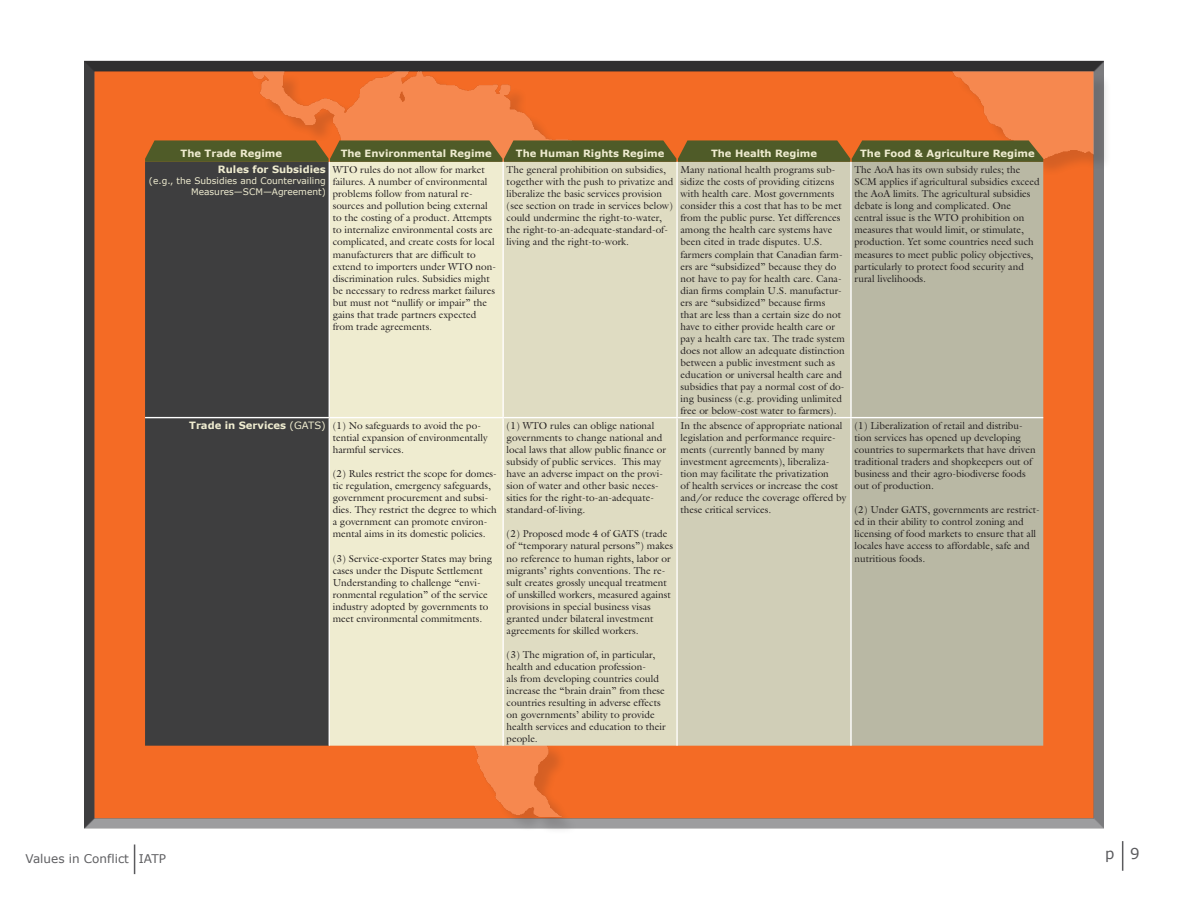
<style>
.page{position:relative;width:1188px;height:918px;background:#fff}
.page>*{position:absolute;margin:0;border:0;box-sizing:border-box;transform-origin:0 0}
.t1{font:15px "Verdana";color:#5a5a5d}
.t2{font:12px "Verdana";color:#5f5f62}
.t3{font:10.05px/12px "Galliard";color:#231f20}
.t4{font:700 10.05px "Verdana";color:#efecd0}
.t5{font:9px/10.8px "Verdana";color:#efecd0;text-align:right}
.s1{font-weight:400}
</style>
<div class="page">
<hr style="left:1122px;top:841px;width:1px;height:30px;background:#5a5a5d">
<hr style="left:134px;top:844px;width:1px;height:30px;background:#5a5a5d">
<div style="left:84px;top:60px;width:1021px;height:770px;background:#231f20;opacity:.75"></div>
<div style="left:254px;top:74px;width:861px;height:764px;background:#231f20;opacity:.75"></div>
<img style="left:95px;top:71px;width:999px;height:746px">
<div style="left:145px;top:162px;width:184px;height:584px;background:#3e3e3f"></div>
<div style="left:330px;top:162px;width:172px;height:584px;background:#efecd0"></div>
<div style="left:504px;top:162px;width:172px;height:584px;background:#dfdcc2"></div>
<div style="left:678px;top:162px;width:172px;height:584px;background:#d0ceb7"></div>
<div style="left:852px;top:162px;width:191px;height:584px;background:#b9b8a4"></div>
<hr style="left:329px;top:162px;width:1px;height:255px;background:#fff">
<hr style="left:502px;top:162px;width:2px;height:255px;background:#fff">
<hr style="left:676px;top:162px;width:2px;height:255px;background:#fff">
<hr style="left:850px;top:162px;width:2px;height:255px;background:#fff">
<hr style="left:145px;top:417px;width:184px;height:1px;background:#fff">
<hr style="left:329px;top:417px;width:174px;height:1px;background:#fff">
<hr style="left:329px;top:418px;width:1px;height:328px;background:#fff">
<hr style="left:503px;top:417px;width:174px;height:1px;background:#fff">
<hr style="left:502px;top:418px;width:2px;height:328px;background:#fff">
<hr style="left:677px;top:417px;width:174px;height:1px;background:#fff">
<hr style="left:676px;top:418px;width:2px;height:328px;background:#fff">
<hr style="left:851px;top:417px;width:192px;height:1px;background:#fff">
<hr style="left:850px;top:418px;width:2px;height:328px;background:#fff">
<svg style="left:145px;top:140px;width:898px;height:22px;background:#5d5d28"></svg>
<p class="t4" style="left:181px;top:146px;width:103px">The Trade Regime</p>
<p class="t4" style="left:341px;top:146px;width:153px">The Environmental Regime</p>
<p class="t4" style="left:516px;top:146px;width:150px">The Human Rights Regime</p>
<p class="t4" style="left:711px;top:146px;width:108px">The Health Regime</p>
<p class="t4" style="left:860px;top:147px;width:176px">The Food &amp; Agriculture Regime</p>
<p class="t4" style="left:218px;top:163px;width:109px">Rules for Subsidies</p>
<p class="t5" style="left:149px;top:175px;width:178px">(e.g., the Subsidies and Countervailing<br>Measures—SCM—Agreement)</p>
<p class="t3" style="left:333px;top:164px;width:165px">WTO rules do not allow for market failures. A number of environmental problems follow from natural re&shy;sources and pollution being external to the costing of a product. Attempts to internalize environmental costs are complicated, and create costs for local manufacturers that are difficult to extend to importers under WTO non&shy;discrimination rules. Subsidies might be necessary to redress market failures but must not “nullify or impair” the gains that trade partners expected from trade agreements.</p>
<p class="t3" style="left:507px;top:164px;width:168px">The general prohibition on subsidies, together with the push to privatize and liberalize the basic services provision (see section on trade in services below) could undermine the right-to-water, the right-to-an-adequate-standard-of&shy;living and the right-to-work.</p>
<p class="t3" style="left:681px;top:164px;width:166px">Many national health programs sub&shy;sidize the costs of providing citizens with health care. Most governments consider this a cost that has to be met from the public purse. Yet differences among the health care systems have been cited in trade disputes. U.S. farmers complain that Canadian farm&shy;ers are “subsidized” because they do not have to pay for health care. Cana&shy;dian firms complain U.S. manufactur&shy;ers are “subsidized” because firms<br>that are less than a certain size do not have to either provide health care or pay a health care tax. The trade system does not allow an adequate distinction between a public investment such as education or universal health care and subsidies that pay a normal cost of do&shy;ing business (e.g. providing unlimited free or below-cost water to farmers).</p>
<p class="t3" style="left:854px;top:164px;width:187px">The AoA has its own subsidy rules; the SCM applies if agricultural subsidies exceed the AoA limits. The agricultural subsidies debate is long and complicated. One central issue is the WTO prohibition on measures that would limit, or stimulate, production. Yet some countries need such measures to meet public policy objectives, particularly to protect food security and rural livelihoods.</p>
<p class="t4" style="left:189px;top:419px;width:138px">Trade in Services <span class="s1">(GATS)</span></p>
<p class="t3" style="left:333px;top:419px;width:156px">(1) No safeguards to avoid the po&shy;tential expansion of environmentally harmful services.</p>
<p class="t3" style="left:333px;top:468px;width:166px">(2) Rules restrict the scope for domes&shy;tic regulation, emergency safeguards, government procurement and subsi&shy;dies. They restrict the degree to which a government can promote environ&shy;mental aims in its domestic policies.</p>
<p class="t3" style="left:333px;top:552px;width:161px">(3) Service-exporter States may bring cases under the Dispute Settlement Understanding to challenge “envi&shy;ronmental regulation” of the service industry adopted by governments to meet environmental commitments.</p>
<p class="t3" style="left:507px;top:419px;width:161px">(1) WTO rules can oblige national governments to change national and local laws that allow public finance or subsidy of public services. This may have an adverse impact on the provi&shy;sion of water and other basic neces&shy;sities for the right-to-an-adequate&shy;standard-of-living.</p>
<p class="t3" style="left:507px;top:528px;width:168px">(2) Proposed mode 4 of GATS (trade of “temporary natural persons”) makes no reference to human rights, labor or migrants’ rights conventions. The re&shy;sult creates grossly unequal treatment of unskilled workers, measured against provisions in special business visas granted under bilateral investment agreements for skilled workers.</p>
<p class="t3" style="left:507px;top:648px;width:161px">(3) The migration of, in particular, health and education profession-<br>als from developing countries could increase the “brain drain” from these countries resulting in adverse effects on governments’ ability to provide health services and education to their people.</p>
<p class="t3" style="left:681px;top:419px;width:167px">In the absence of appropriate national legislation and performance require&shy;ments (currently banned by many investment agreements), liberaliza&shy;tion may facilitate the privatization<br>of health services or increase the cost and/or reduce the coverage offered by these critical services.</p>
<p class="t3" style="left:854px;top:419px;width:183px">(1) Liberalization of retail and distribu&shy;tion services has opened up developing countries to supermarkets that have driven traditional traders and shopkeepers out of business and their agro-biodiverse foods out of production.</p>
<p class="t3" style="left:854px;top:504px;width:187px">(2) Under GATS, governments are restrict&shy;ed in their ability to control zoning and licensing of food markets to ensure that all locales have access to affordable, safe and nutritious foods.</p>
<p class="t2" style="left:26px;top:851px;width:142px">Values in Conflict IATP</p>
<h1 class="t1" style="left:1105px;top:844px;width:36px">p 9</h1>
</div>
